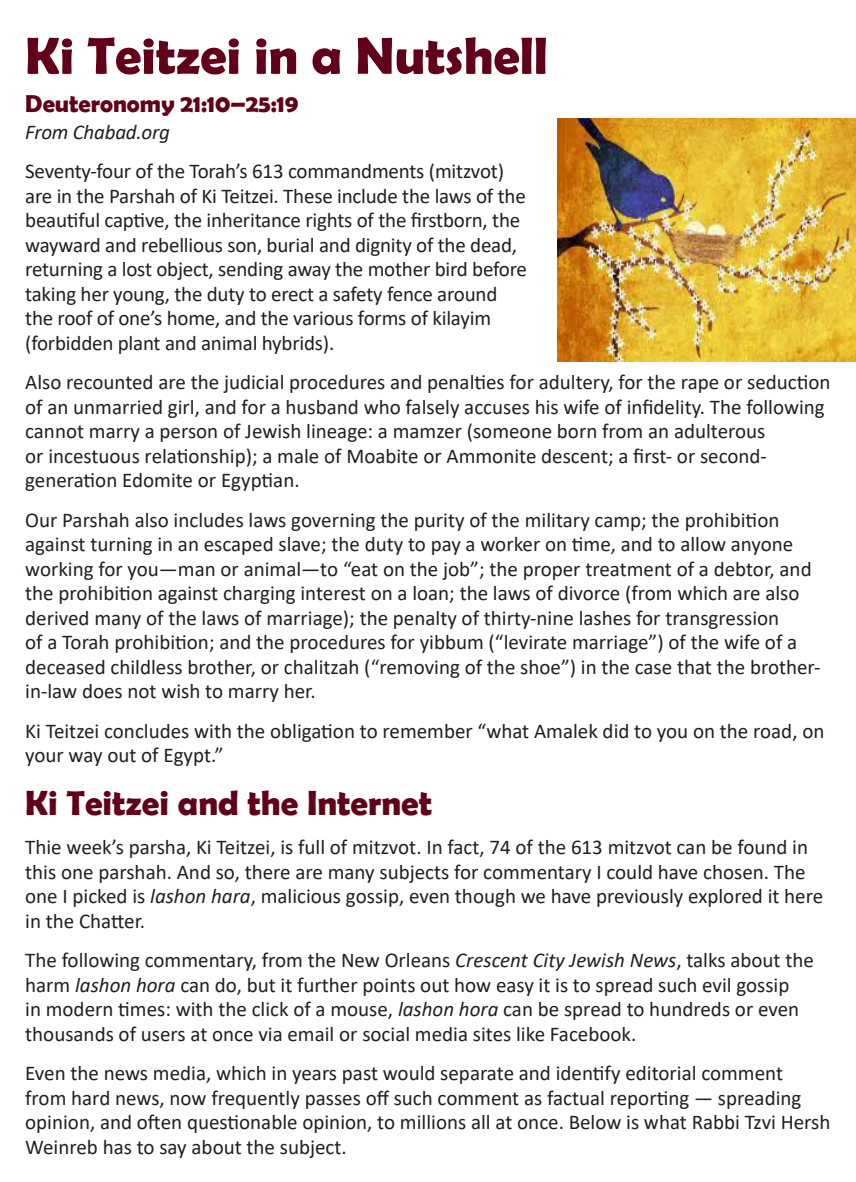
<style>
.page{position:relative;width:856px;height:1182px;background:#fff}
.page>*{position:absolute;margin:0;border:0;box-sizing:border-box;transform-origin:0 0}
.head_large{font:700 52.5px "Berlin Sans FB Demi";color:#620019}
.head_medium{font:700 35px "Berlin Sans FB Demi";color:#620019}
.head_small{font:700 24.5px "Berlin Sans FB Demi";color:#620019}
.t1{font:21px/24.5px "Calibri";color:#231f20}
.byline{font:italic 21px "Calibri";letter-spacing:-.01em;color:#231f20}
.s1{font-style:italic}
</style>
<div class="page">
<img style="left:557px;top:119px;width:299px;height:242px">
<p class="head_large" style="left:25px;top:25px;width:524px">Ki Teitzei in a Nutshell</p>
<p class="head_small" style="left:25px;top:89px;width:275px">Deuteronomy 21:10–25:19</p>
<p class="byline" style="left:25px;top:117px;width:146px">From Chabad.org</p>
<p class="t1" style="left:25px;top:158px;width:503px">Seventy-four of the Torah’s 613 commandments (mitzvot) are in the Parshah of Ki Teitzei. These include the laws of the beautiful captive, the inheritance rights of the firstborn, the wayward and rebellious son, burial and dignity of the dead, returning a lost object, sending away the mother bird before taking her young, the duty to erect a safety fence around the roof of one’s home, and the various forms of kilayim (forbidden plant and animal hybrids).</p>
<p class="t1" style="left:25px;top:369px;width:807px">Also recounted are the judicial procedures and penalties for adultery, for the rape or seduction of an unmarried girl, and for a husband who falsely accuses his wife of infidelity. The following cannot marry a person of Jewish lineage: a mamzer (someone born from an adulterous<br>or incestuous relationship); a male of Moabite or Ammonite descent; a first- or second&shy;generation Edomite or Egyptian.</p>
<p class="t1" style="left:25px;top:507px;width:797px">Our Parshah also includes laws governing the purity of the military camp; the prohibition against turning in an escaped slave; the duty to pay a worker on time, and to allow anyone working for you—man or animal—to “eat on the job”; the proper treatment of a debtor, and the prohibition against charging interest on a loan; the laws of divorce (from which are also derived many of the laws of marriage); the penalty of thirty-nine lashes for transgression<br>of a Torah prohibition; and the procedures for yibbum (“levirate marriage”) of the wife of a deceased childless brother, or chalitzah (“removing of the shoe”) in the case that the brother&shy;in-law does not wish to marry her.</p>
<p class="t1" style="left:25px;top:718px;width:801px">Ki Teitzei concludes with the obligation to remember “what Amalek did to you on the road, on your way out of Egypt.”</p>
<p class="head_medium" style="left:25px;top:782px;width:408px">Ki Teitzei and the Internet</p>
<p class="t1" style="left:25px;top:834px;width:799px">Thie week’s parsha, Ki Teitzei, is full of mitzvot. In fact, 74 of the 613 mitzvot can be found in this one parshah. And so, there are many subjects for commentary I could have chosen. The one I picked is <span class="s1">lashon hara</span>, malicious gossip, even though we have previously explored it here in the Chatter.</p>
<p class="t1" style="left:25px;top:947px;width:790px">The following commentary, from the New Orleans <span class="s1">Crescent City Jewish News</span>, talks about the harm <span class="s1">lashon hora</span> can do, but it further points out how easy it is to spread such evil gossip<br>in modern times: with the click of a mouse, <span class="s1">lashon hora</span> can be spread to hundreds or even thousands of users at once via email or social media sites like Facebook.</p>
<p class="t1" style="left:25px;top:1060px;width:807px">Even the news media, which in years past would separate and identify editorial comment<br>from hard news, now frequently passes off such comment as factual reporting — spreading opinion, and often questionable opinion, to millions all at once. Below is what Rabbi Tzvi Hersh Weinreb has to say about the subject.</p>
</div>
